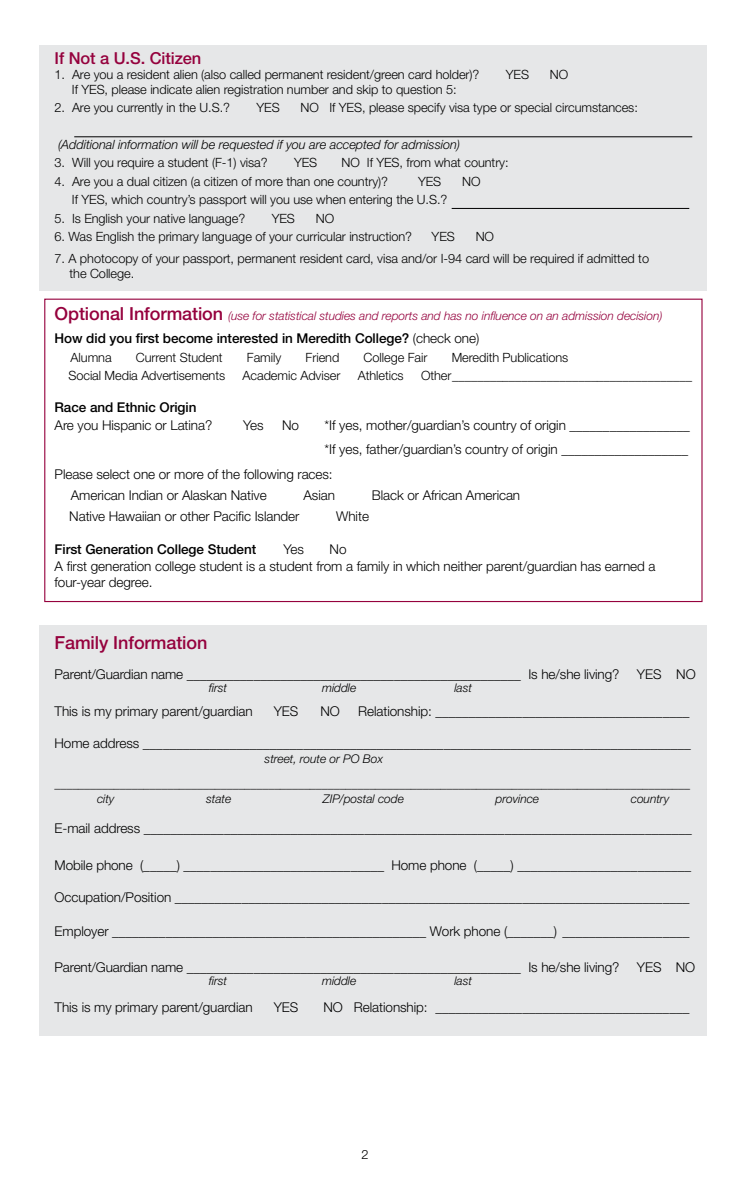
<style>
.page{position:relative;width:756px;height:1188px;background:#fff}
.page>*{position:absolute;margin:0;border:0;box-sizing:border-box;transform-origin:0 0}
.form_text{font:500 18px "Helvetica Neue";letter-spacing:-.005em;color:#95013d}
.form_text-2{font:500 16.5px "Helvetica Neue";letter-spacing:-.005em;color:#95013d}
.form_text-3{font:300 13.5px/16.5px "Helvetica Neue";letter-spacing:-.005em;color:#000}
.form_text-4{font:500 13.5px "Helvetica Neue";letter-spacing:-.005em;color:#000}
.form_text-5{font:300 12.75px/15px "Helvetica Neue";letter-spacing:-.005em;color:#000}
.form_text-6{font:italic 300 12.75px "Helvetica Neue";letter-spacing:-.005em;color:#000}
.form_text-7{font:italic 300 12px "Helvetica Neue";letter-spacing:-.005em;color:#000}
.form_text-8{font:italic 300 12px "Helvetica Neue";letter-spacing:-.005em;color:#95013d}
.s1{font-weight:500;font-style:normal;font-size:18px}
.s2{font-weight:300}
</style>
<div class="page">
<div style="left:39px;top:625px;width:667px;height:411px;background:#e6e7e8"></div>
<div style="left:39px;top:45px;width:667px;height:246px;background:#e6e7e8"></div>
<hr style="left:74px;top:137px;width:618px;height:1px;background:#000">
<hr style="left:452px;top:208px;width:237px;height:1px;background:#000">
<p class="form_text-2" style="left:55px;top:48px;width:148px">If Not a U.S. Citizen</p>
<p class="form_text-5" style="left:55px;top:66px;width:426px">1. Are you a resident alien (also called permanent resident/green card holder)?</p>
<p class="form_text-5" style="left:506px;top:66px;width:25px">YES</p>
<p class="form_text-5" style="left:550px;top:66px;width:20px">NO</p>
<p class="form_text-5" style="left:72px;top:81px;width:386px">If YES, please indicate alien registration number and skip to question 5:</p>
<p class="form_text-5" style="left:55px;top:100px;width:177px">2. Are you currently in the U.S.?</p>
<p class="form_text-5" style="left:257px;top:100px;width:25px">YES</p>
<p class="form_text-5" style="left:301px;top:100px;width:339px">NO If YES, please specify visa type or special circumstances:</p>
<p class="form_text-6" style="left:58px;top:137px;width:404px">(Additional information will be requested if you are accepted for admission)</p>
<p class="form_text-5" style="left:55px;top:155px;width:215px">3. Will you require a student (F-1) visa?</p>
<p class="form_text-5" style="left:294px;top:155px;width:25px">YES</p>
<p class="form_text-5" style="left:342px;top:155px;width:169px">NO If YES, from what country:</p>
<p class="form_text-5" style="left:55px;top:174px;width:335px">4. Are you a dual citizen (a citizen of more than one country)?</p>
<p class="form_text-5" style="left:418px;top:174px;width:25px">YES</p>
<p class="form_text-5" style="left:462px;top:174px;width:20px">NO</p>
<p class="form_text-5" style="left:72px;top:192px;width:377px">If YES, which country’s passport will you use when entering the U.S.?</p>
<p class="form_text-5" style="left:55px;top:211px;width:192px">5. Is English your native language?</p>
<p class="form_text-5" style="left:272px;top:211px;width:25px">YES</p>
<p class="form_text-5" style="left:316px;top:211px;width:20px">NO</p>
<p class="form_text-5" style="left:55px;top:229px;width:359px">6. Was English the primary language of your curricular instruction?</p>
<p class="form_text-5" style="left:432px;top:229px;width:25px">YES</p>
<p class="form_text-5" style="left:476px;top:229px;width:20px">NO</p>
<p class="form_text-5" style="left:70px;top:251px;width:581px;text-indent:-15px">7. A photocopy of your passport, permanent resident card, visa and/or I-94 card will be required if admitted to the College.</p>
<p class="form_text-8" style="left:55px;top:309px;width:609px"><span class="s1">Optional Information</span> (use for statistical studies and reports and has no influence on an admission decision)</p>
<p class="form_text-4" style="left:55px;top:330px;width:426px">How did you first become interested in Meredith College? <span class="s2">(check one)</span></p>
<p class="form_text-5" style="left:71px;top:350px;width:43px">Alumna</p>
<p class="form_text-5" style="left:136px;top:350px;width:88px">Current Student</p>
<p class="form_text-5" style="left:247px;top:350px;width:36px">Family</p>
<p class="form_text-5" style="left:306px;top:350px;width:35px">Friend</p>
<p class="form_text-5" style="left:364px;top:350px;width:65px">College Fair</p>
<p class="form_text-5" style="left:452px;top:350px;width:118px">Meredith Publications</p>
<p class="form_text-5" style="left:68px;top:368px;width:158px">Social Media Advertisements</p>
<p class="form_text-5" style="left:243px;top:368px;width:99px">Academic Adviser</p>
<p class="form_text-5" style="left:358px;top:368px;width:48px">Athletics</p>
<p class="form_text-5" style="left:421px;top:368px;width:272px">Other______________________________________</p>
<p class="form_text-4" style="left:55px;top:399px;width:143px">Race and Ethnic Origin</p>
<p class="form_text-3" style="left:55px;top:416px;width:159px">Are you Hispanic or Latina?</p>
<p class="form_text-3" style="left:243px;top:416px;width:22px">Yes</p>
<p class="form_text-3" style="left:282px;top:416px;width:18px">No</p>
<p class="form_text-3" style="left:325px;top:416px;width:367px">*If yes, mother/guardian’s country of origin __________________</p>
<p class="form_text-3" style="left:325px;top:441px;width:365px">*If yes, father/guardian’s country of origin ___________________</p>
<p class="form_text-3" style="left:55px;top:466px;width:280px">Please select one or more of the following races:</p>
<p class="form_text-3" style="left:71px;top:487px;width:197px">American Indian or Alaskan Native</p>
<p class="form_text-3" style="left:304px;top:487px;width:33px">Asian</p>
<p class="form_text-3" style="left:372px;top:487px;width:150px">Black or African American</p>
<p class="form_text-3" style="left:69px;top:508px;width:232px">Native Hawaiian or other Pacific Islander</p>
<p class="form_text-3" style="left:336px;top:508px;width:34px">White</p>
<p class="form_text-4" style="left:55px;top:541px;width:203px">First Generation College Student</p>
<p class="form_text-3" style="left:284px;top:541px;width:22px">Yes</p>
<p class="form_text-3" style="left:330px;top:541px;width:18px">No</p>
<p class="form_text-3" style="left:55px;top:557px;width:603px">A first generation college student is a student from a family in which neither parent/guardian has earned a four-year degree.</p>
<p class="form_text" style="left:55px;top:632px;width:154px">Family Information</p>
<p class="form_text-3" style="left:55px;top:665px;width:566px">Parent/Guardian name __________________________________________________ Is he/she living?</p>
<p class="form_text-3" style="left:637px;top:665px;width:60px">YES NO</p>
<p class="form_text-7" style="left:209px;top:681px;width:20px">first</p>
<p class="form_text-7" style="left:322px;top:681px;width:36px">middle</p>
<p class="form_text-7" style="left:455px;top:681px;width:19px">last</p>
<p class="form_text-3" style="left:55px;top:703px;width:200px">This is my primary parent/guardian</p>
<p class="form_text-3" style="left:274px;top:703px;width:26px">YES</p>
<p class="form_text-3" style="left:320px;top:703px;width:21px">NO</p>
<p class="form_text-3" style="left:358px;top:703px;width:333px">Relationship: ______________________________________</p>
<p class="form_text-3" style="left:55px;top:734px;width:638px">Home address __________________________________________________________________________________</p>
<p class="form_text-7" style="left:265px;top:751px;width:120px">street, route or PO Box</p>
<p class="form_text-7" style="left:55px;top:777px;width:637px">___________________________________________________________________________________________________________</p>
<p class="form_text-7" style="left:97px;top:792px;width:19px">city</p>
<p class="form_text-7" style="left:206px;top:792px;width:27px">state</p>
<p class="form_text-7" style="left:323px;top:792px;width:82px">ZIP/postal code</p>
<p class="form_text-7" style="left:496px;top:792px;width:45px">province</p>
<p class="form_text-7" style="left:631px;top:792px;width:40px">country</p>
<p class="form_text-3" style="left:55px;top:820px;width:639px">E-mail address __________________________________________________________________________________</p>
<p class="form_text-3" style="left:55px;top:857px;width:638px">Mobile phone (_____) ______________________________ Home phone (_____) __________________________</p>
<p class="form_text-3" style="left:55px;top:889px;width:636px">Occupation/Position _____________________________________________________________________________</p>
<p class="form_text-3" style="left:55px;top:923px;width:636px">Employer _______________________________________________ Work phone (_______) ___________________</p>
<p class="form_text-3" style="left:55px;top:958px;width:566px">Parent/Guardian name __________________________________________________ Is he/she living?</p>
<p class="form_text-3" style="left:637px;top:958px;width:60px">YES NO</p>
<p class="form_text-7" style="left:209px;top:974px;width:20px">first</p>
<p class="form_text-7" style="left:322px;top:974px;width:36px">middle</p>
<p class="form_text-7" style="left:455px;top:974px;width:19px">last</p>
<p class="form_text-3" style="left:55px;top:999px;width:200px">This is my primary parent/guardian</p>
<p class="form_text-3" style="left:274px;top:999px;width:26px">YES</p>
<p class="form_text-3" style="left:324px;top:999px;width:367px">NO Relationship: ______________________________________</p>
<p class="form_text-5" style="left:361px;top:1147px;width:9px">2</p>
</div>
